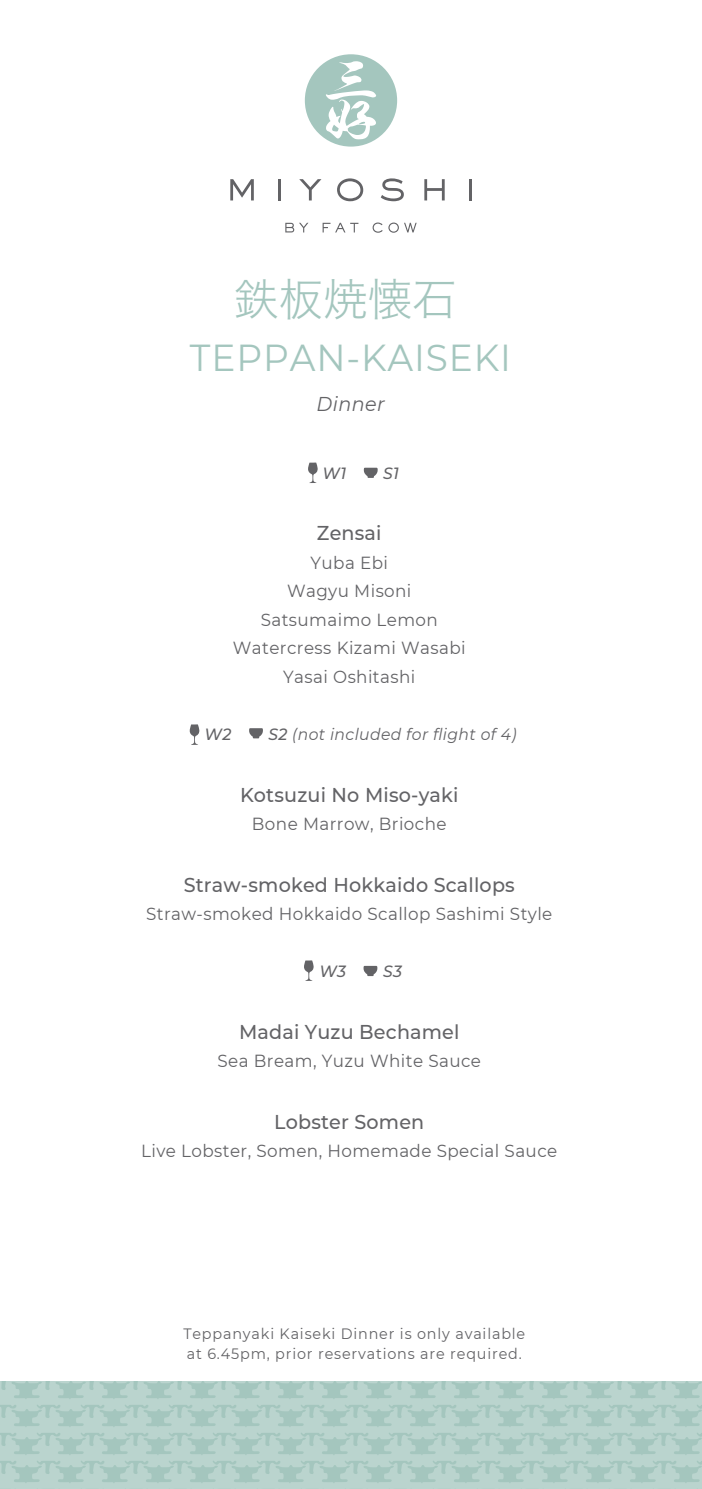
<style>
.page{position:relative;width:702px;height:1489px;background:#fff}
.page>*{position:absolute;margin:0;border:0;box-sizing:border-box;transform-origin:0 0}
.t1{font:44.75px "Hiragino Sans W2";color:#a4c6be}
.t2{font:37.5px "Montserrat";letter-spacing:.025em;color:#a4c6be;scale:.96 1}
.t3{font:500 20px "Montserrat";letter-spacing:.01em;color:#636366;scale:.96 1}
.t4{font:italic 20px "Montserrat";letter-spacing:.025em;color:#636366;scale:.96 1}
.t5{font:17.5px/28.5px "Montserrat";letter-spacing:.025em;color:#636366;text-align:center;scale:.96 1}
.t6{font:italic 16.25px "Montserrat";letter-spacing:.025em;color:#636366;scale:.96 1}
.t7{font:italic 500 16.25px "Montserrat";letter-spacing:.025em;color:#636366;scale:.96 1}
.t8{font:15px/20px "Montserrat";letter-spacing:.06em;color:#636366;scale:.96 1}
.s1{font-weight:500}
</style>
<div class="page">
<svg style="left:285px;top:223px;width:23px;height:9px"></svg>
<svg style="left:322px;top:223px;width:36px;height:9px"></svg>
<svg style="left:372px;top:222px;width:10px;height:11px"></svg>
<svg style="left:388px;top:222px;width:28px;height:11px"></svg>
<svg style="left:230px;top:179px;width:24px;height:21px"></svg>
<hr style="left:278px;top:179px;width:3px;height:21px;background:#636366">
<svg style="left:299px;top:179px;width:22px;height:21px"></svg>
<svg style="left:337px;top:178px;width:26px;height:23px"></svg>
<svg style="left:381px;top:178px;width:23px;height:23px"></svg>
<svg style="left:424px;top:179px;width:20px;height:21px"></svg>
<hr style="left:469px;top:179px;width:2px;height:21px;background:#636366">
<svg style="left:305px;top:54px;width:92px;height:93px"></svg>
<svg style="left:0;top:1381px;width:702px;height:107px;background:#b2cfc8"></svg>
<svg style="left:364px;top:467px;width:14px;height:11px"></svg>
<svg style="left:249px;top:728px;width:14px;height:10px"></svg>
<svg style="left:308px;top:462px;width:10px;height:21px"></svg>
<svg style="left:363px;top:965px;width:14px;height:11px"></svg>
<svg style="left:190px;top:724px;width:9px;height:21px"></svg>
<svg style="left:304px;top:960px;width:10px;height:20px"></svg>
<h1 class="t1" style="left:233px;top:259px;width:225px">鉄板焼懐石</h1>
<h2 class="t2" style="left:190px;top:332px;width:336px">TEPPAN-KAISEKI</h2>
<p class="t4" style="left:316px;top:390px;width:73px">Dinner</p>
<p class="t7" style="left:322px;top:462px;width:26px">W1</p>
<p class="t7" style="left:383px;top:462px;width:18px">S1</p>
<p class="t3" style="left:317px;top:519px;width:69px">Zensai</p>
<p class="t5" style="left:233px;top:548px;width:244px">Yuba Ebi<br>Wagyu Misoni<br>Satsumaimo Lemon<br>Watercress Kizami Wasabi<br>Yasai Oshitashi</p>
<p class="t7" style="left:205px;top:723px;width:29px">W2</p>
<p class="t6" style="left:268px;top:723px;width:260px"><span class="s1">S2</span> (not included for flight of 4)</p>
<p class="t3" style="left:240px;top:780px;width:229px">Kotsuzui No Miso-yaki</p>
<p class="t5" style="left:252px;top:809px;width:204px">Bone Marrow, Brioche</p>
<p class="t3" style="left:184px;top:870px;width:346px">Straw-smoked Hokkaido Scallops</p>
<p class="t5" style="left:146px;top:899px;width:425px">Straw-smoked Hokkaido Scallop Sashimi Style</p>
<p class="t7" style="left:319px;top:960px;width:29px">W3</p>
<p class="t7" style="left:383px;top:960px;width:21px">S3</p>
<p class="t3" style="left:239px;top:1017px;width:231px">Madai Yuzu Bechamel</p>
<p class="t5" style="left:217px;top:1046px;width:276px">Sea Bream, Yuzu White Sauce</p>
<p class="t3" style="left:274px;top:1107px;width:158px">Lobster Somen</p>
<p class="t5" style="left:141px;top:1136px;width:435px">Live Lobster, Somen, Homemade Special Sauce</p>
<p class="t8" style="left:183px;top:1322px;width:357px">Teppanyaki Kaiseki Dinner is only available at 6.45pm, prior reservations are required.</p>
</div>
